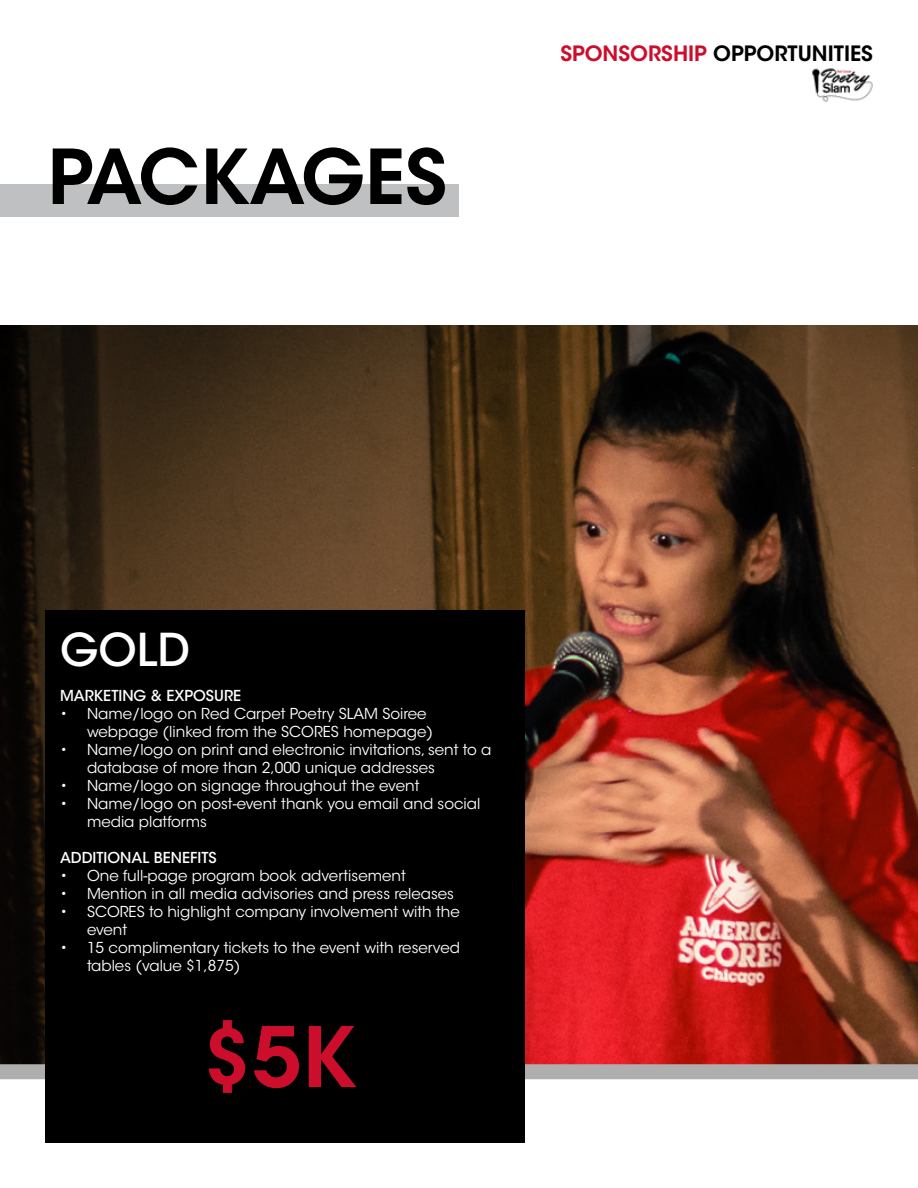
<style>
.page{position:relative;width:918px;height:1188px;background:#fff}
.page>*{position:absolute;margin:0;border:0;box-sizing:border-box;transform-origin:0 0}
.t1{font:600 82.5px "ITC Avant Garde Std";color:#cc0e2c}
.t2{font:600 75px "ITC Avant Garde Std";color:#000}
.t3{font:500 45px "ITC Avant Garde Std";color:#fff}
.t4{font:600 21px "ITC Avant Garde Std";color:#000}
.t5{font:15px/18px "ITC Avant Garde Std";color:#fff}
.t6{font:500 15px "ITC Avant Garde Std";color:#fff}
.s1{color:#cc0e2c}
</style>
<div class="page">
<div style="left:0;top:184px;width:459px;height:34px;background:#bec0c2"></div>
<img style="left:812px;top:68px;width:61px;height:34px">
<img style="left:0;top:326px;width:918px;height:738px">
<div style="left:0;top:1064px;width:918px;height:15px;background:#aeaeae"></div>
<div style="left:45px;top:610px;width:480px;height:533px;background:#000"></div>
<h2 class="t2" style="left:48px;top:129px;width:401px">PACKAGES</h2>
<h3 class="t4" style="left:560px;top:40px;width:314px"><span class="s1">SPONSORSHIP</span> OPPORTUNITIES</h3>
<h3 class="t3" style="left:60px;top:622px;width:131px">GOLD</h3>
<p class="t6" style="left:60px;top:686px;width:183px">MARKETING &amp; EXPOSURE</p>
<p class="t5" style="left:87px;top:705px;width:348px;text-indent:-27px">• Name/logo on Red Carpet Poetry SLAM Soiree webpage (linked from the SCORES homepage)</p>
<p class="t5" style="left:87px;top:741px;width:406px;text-indent:-27px">• Name/logo on print and electronic invitations, sent to a database of more than 2,000 unique addresses</p>
<p class="t5" style="left:60px;top:777px;width:361px">• Name/logo on signage throughout the event</p>
<p class="t5" style="left:87px;top:795px;width:395px;text-indent:-27px">• Name/logo on post-event thank you email and social media platforms</p>
<p class="t6" style="left:60px;top:848px;width:158px">ADDITIONAL BENEFITS</p>
<p class="t5" style="left:60px;top:867px;width:347px">• One full-page program book advertisement</p>
<p class="t5" style="left:60px;top:885px;width:395px">• Mention in all media advisories and press releases</p>
<p class="t5" style="left:87px;top:903px;width:374px;text-indent:-27px">• SCORES to highlight company involvement with the event</p>
<p class="t5" style="left:87px;top:939px;width:375px;text-indent:-27px">• 15 complimentary tickets to the event with reserved tables (value $1,875)</p>
<h1 class="t1" style="left:202px;top:1005px;width:156px">$5K</h1>
</div>
